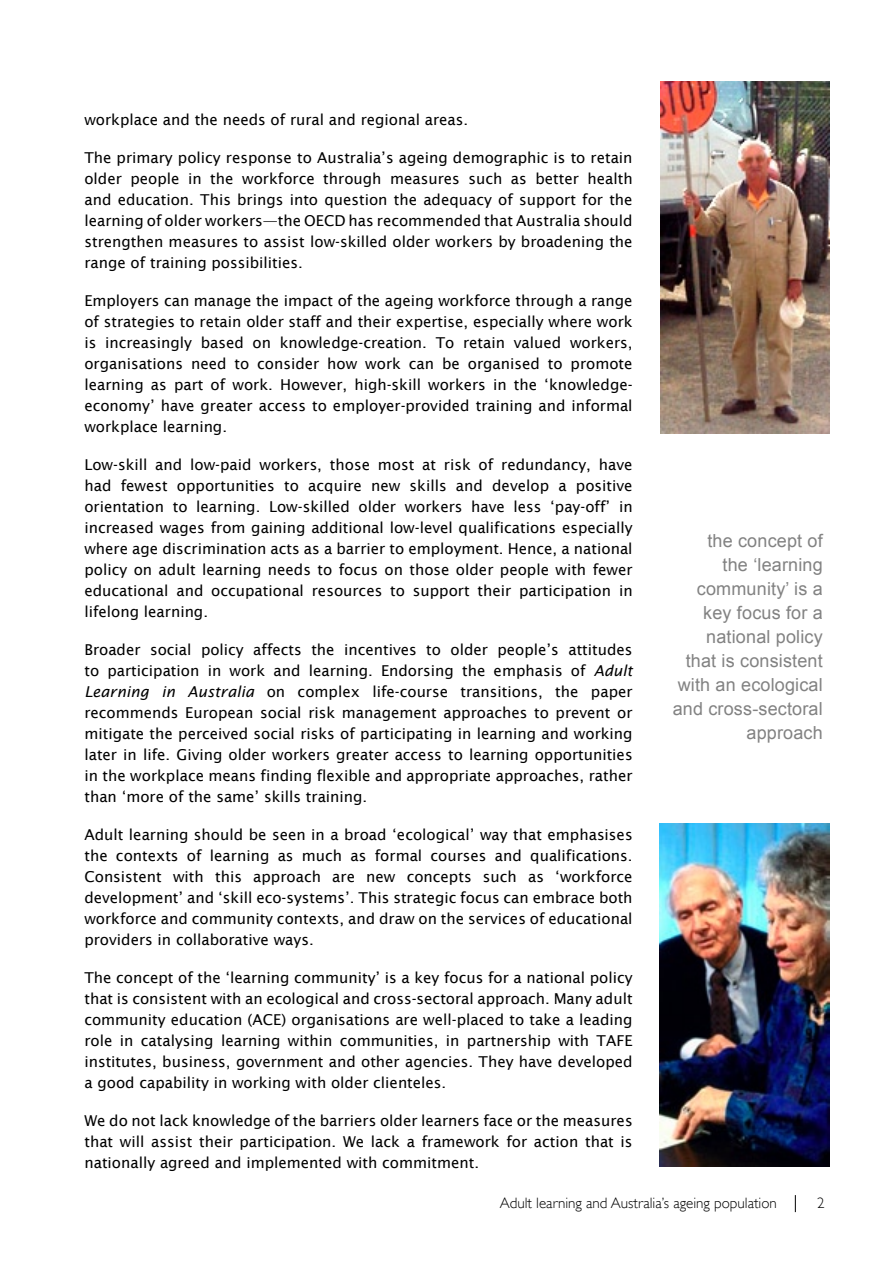
<style>
.page{position:relative;width:893px;height:1263px;background:#fff}
.page>*{position:absolute;margin:0;border:0;box-sizing:border-box;transform-origin:0 0}
.t1{font:18px/24px "Arial";letter-spacing:.01em;color:#828282;text-align:right}
.t2{font:15px/21px "Lucida Sans";color:#000;text-align:justify}
.t3{font:300 15px "Gill Sans";color:#000}
.s1{font-style:italic}
</style>
<div class="page">
<svg style="left:795px;top:1195px;width:1px;height:17px"></svg>
<img style="left:660px;top:81px;width:170px;height:352px">
<img style="left:659px;top:823px;width:170px;height:343px">
<p class="t2" style="left:84px;top:109px;width:385px">workplace and the needs of rural and regional areas.</p>
<p class="t2" style="left:84px;top:147px;width:550px">The primary policy response to Australia’s ageing demographic is to retain older people in the workforce through measures such as better health and education. This brings into question the adequacy of support for the learning of older workers—the OECD has recommended that Australia should strengthen measures to assist low-skilled older workers by broadening the range of training possibilities.</p>
<p class="t2" style="left:84px;top:290px;width:550px">Employers can manage the impact of the ageing workforce through a range of strategies to retain older staff and their expertise, especially where work is increasingly based on knowledge-creation. To retain valued workers, organisations need to consider how work can be organised to promote learning as part of work. However, high-skill workers in the ‘knowledge&shy;economy’ have greater access to employer-provided training and informal workplace learning.</p>
<p class="t2" style="left:84px;top:454px;width:550px">Low-skill and low-paid workers, those most at risk of redundancy, have had fewest opportunities to acquire new skills and develop a positive orientation to learning. Low-skilled older workers have less ‘pay-off’ in increased wages from gaining additional low-level qualifications especially where age discrimination acts as a barrier to employment. Hence, a national policy on adult learning needs to focus on those older people with fewer educational and occupational resources to support their participation in lifelong learning.</p>
<p class="t2" style="left:84px;top:639px;width:550px">Broader social policy affects the incentives to older people’s attitudes to participation in work and learning. Endorsing the emphasis of <span class="s1">Adult Learning in Australia</span> on complex life-course transitions, the paper recommends European social risk management approaches to prevent or mitigate the perceived social risks of participating in learning and working later in life. Giving older workers greater access to learning opportunities in the workplace means finding flexible and appropriate approaches, rather than ‘more of the same’ skills training.</p>
<p class="t2" style="left:84px;top:824px;width:550px">Adult learning should be seen in a broad ‘ecological’ way that emphasises the contexts of learning as much as formal courses and qualifications.<br>Consistent with this approach are new concepts such as ‘workforce development’ and ‘skill eco-systems’. This strategic focus can embrace both workforce and community contexts, and draw on the services of educational providers in collaborative ways.</p>
<p class="t2" style="left:84px;top:967px;width:550px">The concept of the ‘learning community’ is a key focus for a national policy that is consistent with an ecological and cross-sectoral approach. Many adult community education (ACE) organisations are well-placed to take a leading role in catalysing learning within communities, in partnership with TAFE institutes, business, government and other agencies. They have developed a good capability in working with older clienteles.</p>
<p class="t2" style="left:84px;top:1110px;width:550px">We do not lack knowledge of the barriers older learners face or the measures that will assist their participation. We lack a framework for action that is nationally agreed and implemented with commitment.</p>
<p class="t1" style="left:673px;top:529px;width:152px">the concept of<br>the ‘learning community’ is a key focus for a national policy that is consistent with an ecological and cross-sectoral approach</p>
<p class="t3" style="left:500px;top:1194px;width:279px">Adult learning and Australia’s ageing population</p>
<p class="t3" style="left:817px;top:1194px;width:9px">2</p>
</div>
